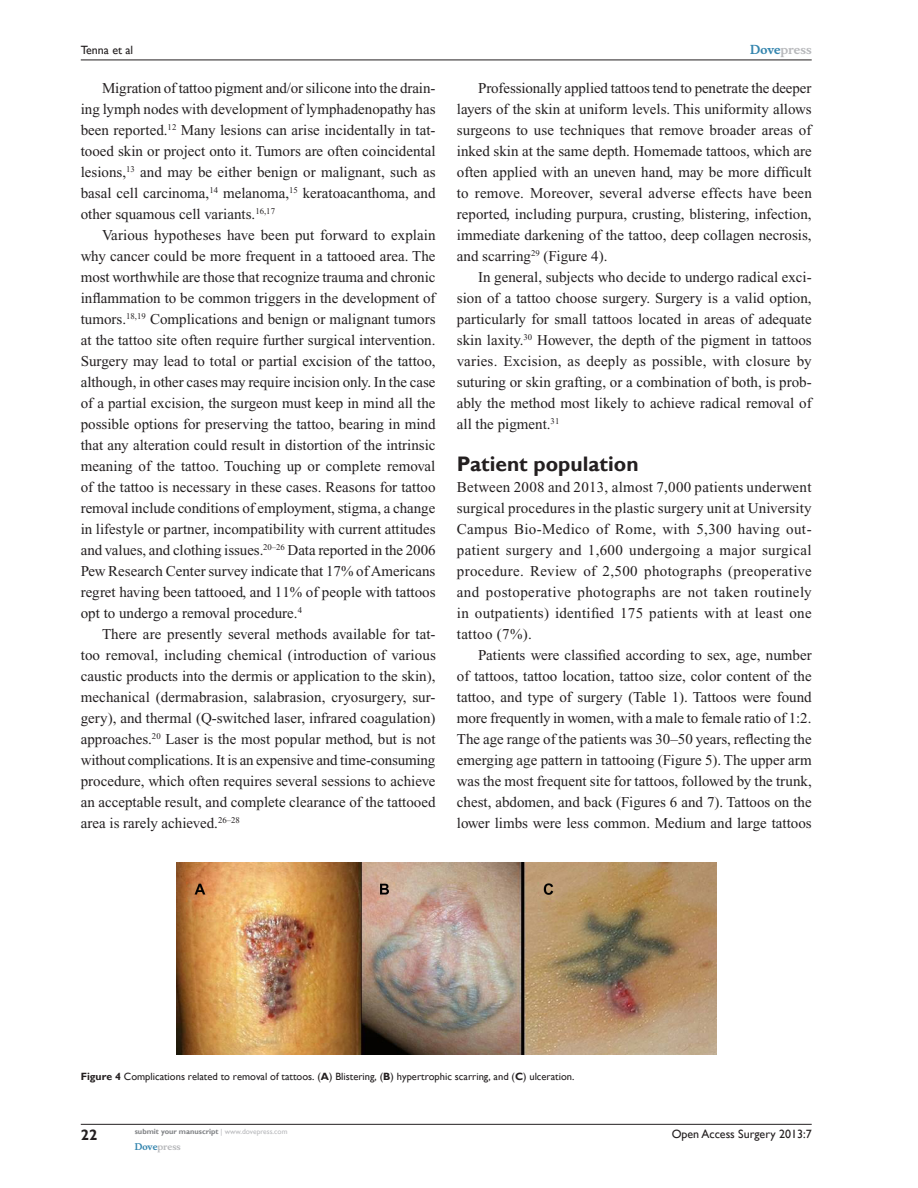
<style>
.page{position:relative;width:918px;height:1188px;background:#fff}
.page>*{position:absolute;margin:0;border:0;box-sizing:border-box;transform-origin:0 0}
.t1{font:700 21px "Gill Sans";color:#231f20}
.Tx{font:15px/21px "Times New Roman";color:#231f20;text-align:justify}
.TxF{font:15px/21px "Times New Roman";letter-spacing:.02em;color:#231f20;text-align:justify}
.t2{font:700 15px "Gill Sans";color:#231f20}
.t3{font:12px "Gill Sans";color:#231f20}
.t4{font:700 12px "Musee";color:#b8b9bc}
.FC{font:10.5px "Gill Sans";color:#231f20}
.t5{font:700 9px "Musee";color:#b8b9bc}
.t6{font:700 7.5px "Gill Sans";color:#808285}
.s1{color:#3485ae}
.s2{font-weight:700}
.s3{font-weight:400;color:#b8b9bc}
</style>
<div class="page">
<hr style="left:81px;top:1124px;width:731px;height:1px;background:#231f20">
<hr style="left:81px;top:60px;width:731px;height:1px;background:#231f20">
<img style="left:176px;top:862px;width:540px;height:192px">
<p class="t3" style="left:81px;top:43px;width:54px">Tenna et al</p>
<p class="Tx" style="left:81px;top:77px;width:356px;text-indent:21px">Migration of tattoo pigment and/or silicone into the drain&shy;ing lymph nodes with development of lymphadenopathy has been reported.<sup>12</sup> Many lesions can arise incidentally in tat&shy;tooed skin or project onto it. Tumors are often coincidental lesions,<sup>13</sup> and may be either benign or malignant, such as basal cell carcinoma,<sup>14</sup> melanoma,<sup>15</sup> keratoacanthoma, and other squamous cell variants.<sup>16,17</sup></p>
<p class="Tx" style="left:81px;top:224px;width:356px;text-indent:21px">Various hypotheses have been put forward to explain why cancer could be more frequent in a tattooed area. The most worthwhile are those that recognize trauma and chronic inflammation to be common triggers in the development of tumors.<sup>18,19</sup> Complications and benign or malignant tumors at the tattoo site often require further surgical intervention.<br>Surgery may lead to total or partial excision of the tattoo, although, in other cases may require incision only. In the case of a partial excision, the surgeon must keep in mind all the possible options for preserving the tattoo, bearing in mind that any alteration could result in distortion of the intrinsic meaning of the tattoo. Touching up or complete removal of the tattoo is necessary in these cases. Reasons for tattoo removal include conditions of employment, stigma, a change in lifestyle or partner, incompatibility with current attitudes and values, and clothing issues.<sup>20–26</sup> Data reported in the 2006<br>Pew Research Center survey indicate that 17% of Americans regret having been tattooed, and 11% of people with tattoos opt to undergo a removal procedure.<sup>4</sup></p>
<p class="Tx" style="left:81px;top:623px;width:357px;text-indent:21px">There are presently several methods available for tat&shy;too removal, including chemical (introduction of various caustic products into the dermis or application to the skin), mechanical (dermabrasion, salabrasion, cryosurgery, sur&shy;gery), and thermal (Q-switched laser, infrared coagulation) approaches.<sup>20</sup> Laser is the most popular method, but is not without complications. It is an expensive and time-consuming procedure, which often requires several sessions to achieve an acceptable result, and complete clearance of the tattooed area is rarely achieved.<sup>26–28</sup></p>
<p class="t4" style="left:750px;top:43px;width:63px"><span class="s1">Dove</span>press</p>
<p class="Tx" style="left:457px;top:77px;width:357px;text-indent:21px">Professionally applied tattoos tend to penetrate the deeper layers of the skin at uniform levels. This uniformity allows surgeons to use techniques that remove broader areas of inked skin at the same depth. Homemade tattoos, which are often applied with an uneven hand, may be more difficult to remove. Moreover, several adverse effects have been reported, including purpura, crusting, blistering, infection, immediate darkening of the tattoo, deep collagen necrosis, and scarring<sup>29</sup> (Figure 4).</p>
<p class="Tx" style="left:457px;top:266px;width:356px;text-indent:21px">In general, subjects who decide to undergo radical exci&shy;sion of a tattoo choose surgery. Surgery is a valid option, particularly for small tattoos located in areas of adequate skin laxity.<sup>30</sup> However, the depth of the pigment in tattoos varies. Excision, as deeply as possible, with closure by suturing or skin grafting, or a combination of both, is prob&shy;ably the method most likely to achieve radical removal of all the pigment.<sup>31</sup></p>
<h1 class="t1" style="left:457px;top:451px;width:183px">Patient population</h1>
<p class="TxF" style="left:457px;top:476px;width:356px">Between 2008 and 2013, almost 7,000 patients underwent surgical procedures in the plastic surgery unit at University Campus Bio-Medico of Rome, with 5,300 having out&shy;patient surgery and 1,600 undergoing a major surgical procedure. Review of 2,500 photographs (preoperative and postoperative photographs are not taken routinely in outpatients) identified 175 patients with at least one tattoo (7%).</p>
<p class="Tx" style="left:457px;top:644px;width:356px;text-indent:21px">Patients were classified according to sex, age, number of tattoos, tattoo location, tattoo size, color content of the tattoo, and type of surgery (Table 1). Tattoos were found more frequently in women, with a male to female ratio of 1:2.<br>The age range of the patients was 30–50 years, reflecting the emerging age pattern in tattooing (Figure 5). The upper arm was the most frequent site for tattoos, followed by the trunk, chest, abdomen, and back (Figures 6 and 7). Tattoos on the lower limbs were less common. Medium and large tattoos</p>
<p class="FC" style="left:81px;top:1070px;width:495px"><span class="s2">Figure 4</span> Complications related to removal of tattoos. (<span class="s2">A</span>) Blistering, (<span class="s2">B</span>) hypertrophic scarring, and (<span class="s2">C</span>) ulceration.</p>
<p class="t2" style="left:81px;top:1126px;width:18px">22</p>
<p class="t6" style="left:135px;top:1127px;width:154px">submit your manuscript <span class="s3">| www.dovepress.com</span></p>
<p class="t5" style="left:135px;top:1141px;width:48px"><span class="s1">Dove</span>press</p>
<p class="t3" style="left:672px;top:1127px;width:142px">Open Access Surgery 2013:7</p>
</div>
